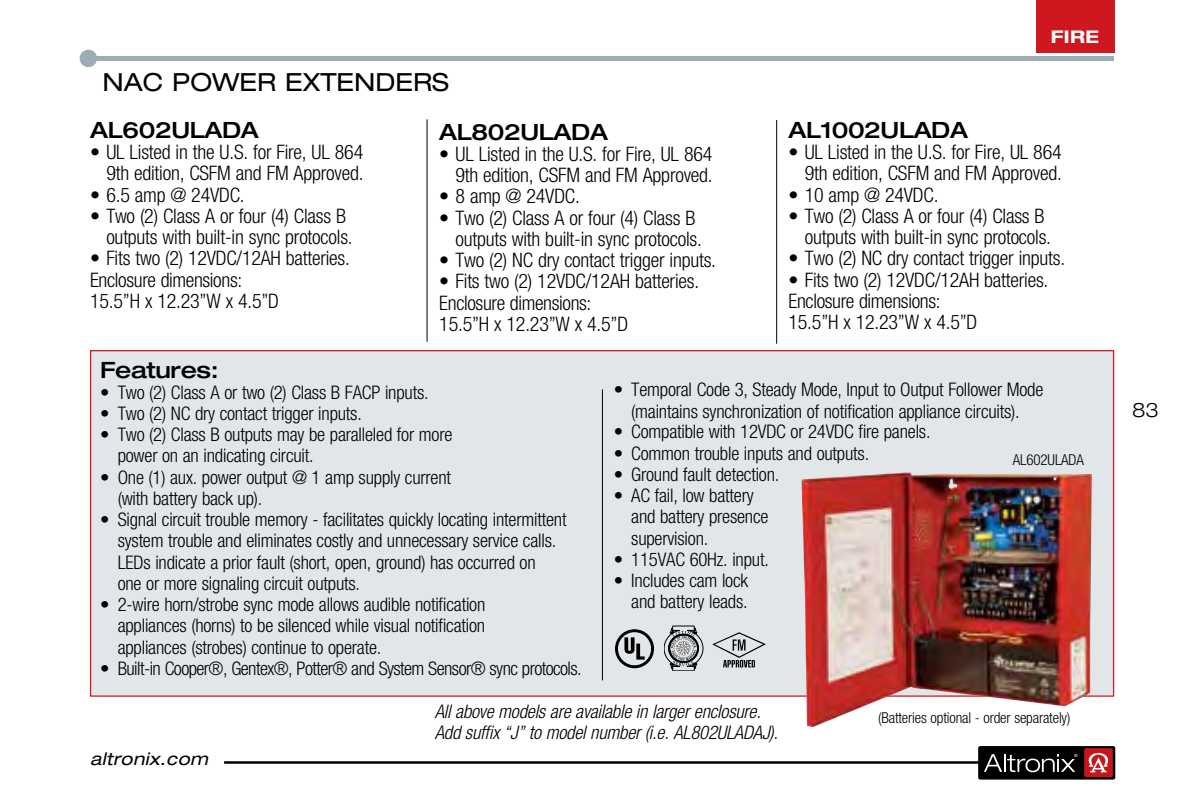
<style>
.page{position:relative;width:1193px;height:810px;background:#fff}
.page>*{position:absolute;margin:0;border:0;box-sizing:border-box;transform-origin:0 0}
.t1{font:expanded 25px "Helvetica Neue";color:#000}
.t2{font:500 expanded 22.5px "Helvetica Neue";letter-spacing:-.015em;color:#000}
.t3{font:300 condensed 20px/21.2px "Helvetica Neue";letter-spacing:-.01em;color:#000;text-align:right}
.t4{font:300 expanded 20px "Helvetica Neue";color:#000}
.t5{font:300 condensed 18.75px/21.2px "Helvetica Neue";letter-spacing:-.01em;color:#000}
.t6{font:italic 300 condensed 18.75px/20.5px "Helvetica Neue";letter-spacing:-.01em;color:#000}
.t7{font:300 condensed 18.75px "Helvetica Neue";letter-spacing:-.03em;color:#000}
.t8{font:italic expanded 17.5px "Helvetica Neue";letter-spacing:.025em;color:#000}
.t9{font:700 expanded 17.5px "Helvetica Neue";color:#fff}
.t10{font:300 condensed 15px "Helvetica Neue";letter-spacing:-.01em;color:#000}
.t11{font:500 4.25px "Helvetica Neue";color:#fff;scale:1.04 1}
</style>
<div class="page">
<hr style="left:224px;top:761px;width:781px;height:3px;background:#000">
<div style="left:90px;top:56px;width:1024px;height:5px;background:#9eacb5"></div>
<div style="left:80px;top:50px;width:17px;height:17px;background:#9eacb5;border-radius:50%"></div>
<div style="left:978px;top:746px;width:137px;height:34px;background:#000;border-radius:2px"></div>
<div style="left:1084px;top:748px;width:28px;height:29px;background:#c4161c;border-radius:2px"></div>
<svg style="left:1088px;top:753px;width:20px;height:19px"></svg>
<svg style="left:984px;top:754px;width:91px;height:18px"></svg>
<div style="left:1035px;top:0;width:79px;height:53px;background:#ce171e"></div>
<div style="left:91px;top:351px;width:1022px;height:345px;background:#e2e6e8"></div>
<hr style="left:426px;top:119px;width:1px;height:223px;background:#000">
<hr style="left:776px;top:120px;width:1px;height:224px;background:#000">
<hr style="left:602px;top:389px;width:1px;height:291px;background:#000">
<img style="left:801px;top:472px;width:291px;height:255px">
<svg style="left:712px;top:632px;width:54px;height:36px"></svg>
<svg style="left:615px;top:629px;width:39px;height:39px"></svg>
<svg style="left:664px;top:626px;width:39px;height:45px"></svg>
<h1 class="t1" style="left:102px;top:67px;width:348px">NAC POWER EXTENDERS</h1>
<p class="t2" style="left:90px;top:116px;width:170px">AL602ULADA</p>
<p class="t3" style="left:90px;top:141px;width:275px">• UL Listed in the U.S. for Fire, UL 864<br>9th edition, CSFM and FM Approved.</p>
<p class="t3" style="left:90px;top:184px;width:153px">• 6.5 amp @ 24VDC.</p>
<p class="t3" style="left:90px;top:205px;width:261px">• Two (2) Class A or four (4) Class B outputs with built-in sync protocols.</p>
<p class="t3" style="left:90px;top:248px;width:258px;text-align:left">• Fits two (2) 12VDC/12AH batteries.<br>Enclosure dimensions:<br>15.5”H x 12.23”W x 4.5”D</p>
<p class="t2" style="left:439px;top:118px;width:170px">AL802ULADA</p>
<p class="t3" style="left:439px;top:143px;width:275px">• UL Listed in the U.S. for Fire, UL 864<br>9th edition, CSFM and FM Approved.</p>
<p class="t3" style="left:439px;top:186px;width:139px">• 8 amp @ 24VDC.</p>
<p class="t3" style="left:439px;top:207px;width:261px">• Two (2) Class A or four (4) Class B outputs with built-in sync protocols.</p>
<p class="t3" style="left:439px;top:249px;width:275px">• Two (2) NC dry contact trigger inputs.</p>
<p class="t3" style="left:439px;top:271px;width:258px;text-align:left">• Fits two (2) 12VDC/12AH batteries.<br>Enclosure dimensions:<br>15.5”H x 12.23”W x 4.5”D--</p>
<p class="t9" style="left:1050px;top:26px;width:50px">FIRE</p>
<p class="t2" style="left:788px;top:116px;width:181px">AL1002ULADA</p>
<p class="t3" style="left:788px;top:141px;width:275px">• UL Listed in the U.S. for Fire, UL 864<br>9th edition, CSFM and FM Approved.</p>
<p class="t3" style="left:788px;top:184px;width:148px">• 10 amp @ 24VDC.</p>
<p class="t3" style="left:788px;top:205px;width:261px">• Two (2) Class A or four (4) Class B outputs with built-in sync protocols.</p>
<p class="t3" style="left:788px;top:248px;width:275px">• Two (2) NC dry contact trigger inputs.</p>
<p class="t3" style="left:788px;top:269px;width:258px;text-align:left">• Fits two (2) 12VDC/12AH batteries.<br>Enclosure dimensions:<br>15.5”H x 12.23”W x 4.5”D</p>
<p class="t2" style="left:100px;top:356px;width:120px">Features:</p>
<p class="t5" style="left:100px;top:382px;width:327px">• Two (2) Class A or two (2) Class B FACP inputs.</p>
<p class="t5" style="left:100px;top:402px;width:260px">• Two (2) NC dry contact trigger inputs.</p>
<p class="t5" style="left:118px;top:424px;width:336px;text-indent:-17px">• Two (2) Class B outputs may be paralleled for more power on an indicating circuit.</p>
<p class="t5" style="left:118px;top:466px;width:335px;text-indent:-17px">• One (1) aux. power output @ 1 amp supply current (with battery back up).</p>
<p class="t5" style="left:118px;top:509px;width:450px;text-indent:-17px">• Signal circuit trouble memory - facilitates quickly locating intermittent system trouble and eliminates costly and unnecessary service calls.<br>LEDs indicate a prior fault (short, open, ground) has occurred on<br>one or more signaling circuit outputs.</p>
<p class="t5" style="left:118px;top:594px;width:369px;text-align:justify;text-indent:-17px">• 2-wire horn/strobe sync mode allows audible notification appliances (horns) to be silenced while visual notification appliances (strobes) continue to operate.</p>
<p class="t7" style="left:100px;top:657px;width:480px">• Built-in Cooper®, Gentex®, Potter® and System Sensor® sync protocols.</p>
<p class="t5" style="left:614px;top:379px;width:431px;text-align:center">• Temporal Code 3, Steady Mode, Input to Output Follower Mode (maintains synchronization of notification appliance circuits).</p>
<p class="t5" style="left:614px;top:421px;width:315px">• Compatible with 12VDC or 24VDC fire panels.</p>
<p class="t5" style="left:614px;top:442px;width:254px">• Common trouble inputs and outputs.</p>
<p class="t5" style="left:614px;top:464px;width:164px">• Ground fault detection.</p>
<p class="t5" style="left:631px;top:485px;width:139px;text-indent:-17px">• AC fail, low battery and battery presence supervision.</p>
<p class="t5" style="left:614px;top:548px;width:153px">• 115VAC 60Hz. input.</p>
<p class="t5" style="left:614px;top:570px;width:136px;text-align:right">• Includes cam lock and battery leads.</p>
<p class="t10" style="left:1012px;top:451px;width:73px">AL602ULADA</p>
<p class="t8" style="left:90px;top:748px;width:119px">altronix.com</p>
<p class="t6" style="left:435px;top:701px;width:345px">All above models are available in larger enclosure.<br>Add suffix “J” to model number (i.e. AL802ULADAJ).</p>
<p class="t10" style="left:878px;top:709px;width:194px">(Batteries optional - order separately)</p>
<p class="t11" style="left:1074px;top:753px;width:5px">®</p>
<p class="t4" style="left:1132px;top:398px;width:28px">83</p>
</div>
